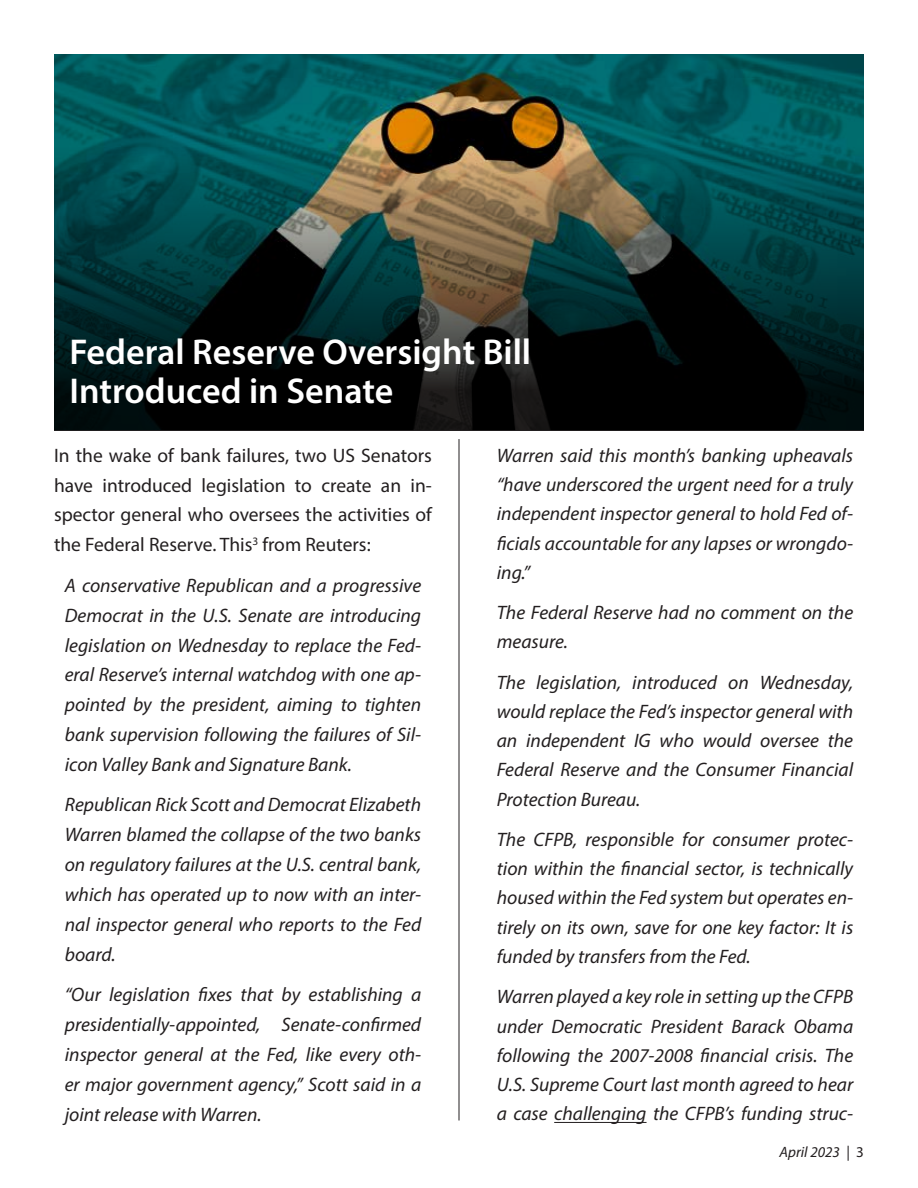
<style>
.page{position:relative;width:918px;height:1188px;background:#fff}
.page>*{position:absolute;margin:0;border:0;box-sizing:border-box;transform-origin:0 0}
.t1{font:600 36px/39px "Myriad Pro";color:#fff}
.t2{font:italic 19.5px/29.2px "Myriad Pro";color:#231f20;text-align:justify}
.t3{font:19.5px/29.8px "Myriad Pro";color:#231f20;text-align:justify}
.t4{font:italic 15px "Myriad Pro";color:#231f20}
.s1{font-style:normal}
</style>
<div class="page">
<hr style="left:459px;top:54px;width:1px;height:1066px;background:#231f20">
<svg style="left:54px;top:54px;width:810px;height:387px"></svg>
<hr style="left:554px;top:1122px;width:93px;height:1px;background:#231f20">
<svg style="left:54px;top:102px;width:810px;height:328px;background:#183632"></svg>
<h1 class="t1" style="left:69px;top:331px;width:463px">Federal Reserve Oversight Bill<br>Introduced in Senate</h1>
<p class="t3" style="left:54px;top:440px;width:380px">In the wake of bank failures, two US Senators have introduced legislation to create an in&shy;spector general who oversees the activities of the Federal Reserve. This<sup>3</sup> from Reuters:</p>
<p class="t2" style="left:65px;top:570px;width:358px;line-height:29.8px">A conservative Republican and a progressive Democrat in the U.S. Senate are introducing legislation on Wednesday to replace the Fed&shy;eral Reserve’s internal watchdog with one ap&shy;pointed by the president, aiming to tighten bank supervision following the failures of Sil&shy;icon Valley Bank and Signature Bank.</p>
<p class="t2" style="left:65px;top:790px;width:358px;line-height:29.8px">Republican Rick Scott and Democrat Elizabeth Warren blamed the collapse of the two banks on regulatory failures at the U.S. central bank, which has operated up to now with an inter&shy;nal inspector general who reports to the Fed board.</p>
<p class="t2" style="left:65px;top:979px;width:358px;line-height:29.8px">“Our legislation fixes that by establishing a presidentially-appointed, Senate-confirmed inspector general at the Fed, like every oth&shy;er major government agency,” Scott said in a joint release with Warren.</p>
<p class="t2" style="left:497px;top:440px;width:358px">Warren said this month’s banking upheavals “have underscored the urgent need for a truly independent inspector general to hold Fed of&shy;ficials accountable for any lapses or wrongdo&shy;ing.”</p>
<p class="t2" style="left:497px;top:598px;width:358px">The Federal Reserve had no comment on the measure.</p>
<p class="t2" style="left:497px;top:667px;width:358px">The legislation, introduced on Wednesday, would replace the Fed’s inspector general with an independent IG who would oversee the Federal Reserve and the Consumer Financial Protection Bureau.</p>
<p class="t2" style="left:497px;top:824px;width:358px">The CFPB, responsible for consumer protec&shy;tion within the financial sector, is technically housed within the Fed system but operates en&shy;tirely on its own, save for one key factor: It is funded by transfers from the Fed.</p>
<p class="t2" style="left:497px;top:982px;width:358px">Warren played a key role in setting up the CFPB under Democratic President Barack Obama following the 2007-2008 financial crisis. The U.S. Supreme Court last month agreed to hear a case challenging the CFPB’s funding struc-</p>
<p class="t4" style="left:780px;top:1143px;width:86px">April 2023 <span class="s1">| 3</span></p>
</div>
